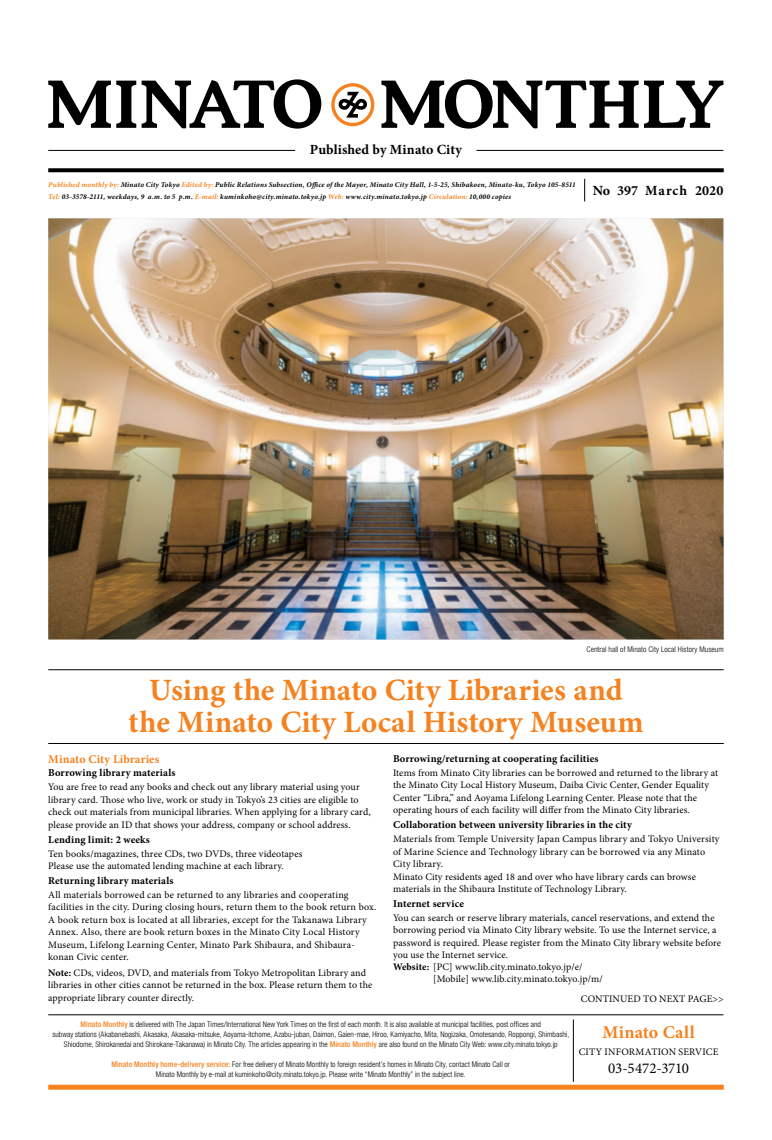
<style>
.page{position:relative;width:772px;height:1140px;background:#fff}
.page>*{position:absolute;margin:0;border:0;box-sizing:border-box;transform-origin:0 0}
.t1{font:700 31px/32px "Minion Pro";letter-spacing:.005em;color:#f5821f;text-align:center}
.t2{font:700 18px "Minion Pro";letter-spacing:.02em;color:#f5821f}
.t3{font:15px "Minion Pro";letter-spacing:-.01em;color:#000}
.t4{font:700 14px "Minion Pro";letter-spacing:.005em;color:#000}
.t5{font:700 12px "Minion Pro";letter-spacing:.01em;color:#f5821f}
.t6{font:700 10.5px "Minion Pro";letter-spacing:.015em;color:#000}
.t7{font:10px/12.5px "Minion Pro";letter-spacing:.01em;color:#000}
.t8{font:300 condensed 7.8px/10px "Helvetica Neue LT Std";letter-spacing:.005em;color:#000;text-align:center}
.t9{font:italic 700 7.3px/12px "Minion Pro";letter-spacing:.03em;color:#000}
.s1{color:#f5821f}
.s2{font-weight:700}
.s3{font-weight:500;color:#f5821f}
</style>
<div class="page">
<svg style="left:48px;top:79px;width:675px;height:50px"></svg>
<svg style="left:584px;top:179px;width:1px;height:22px"></svg>
<svg style="left:48px;top:168px;width:675px;height:4px;background:#111"></svg>
<hr style="left:48px;top:1014px;width:675px;height:1px;background:#000">
<div style="left:48px;top:1084px;width:675px;height:5px;background:#f5821f"></div>
<hr style="left:572px;top:1019px;width:1px;height:62px;background:#000">
<hr style="left:48px;top:150px;width:247px;height:1px;background:#000">
<hr style="left:476px;top:150px;width:246px;height:1px;background:#000">
<hr style="left:48px;top:669px;width:675px;height:1px;background:#000">
<hr style="left:48px;top:743px;width:675px;height:1px;background:#000">
<img style="left:48px;top:218px;width:675px;height:421px">
<h3 class="t4" style="left:310px;top:140px;width:153px">Published by Minato City</h3>
<p class="t9" style="left:48px;top:178px;width:528px"><span class="s1">Published monthly by:</span> Minato City Tokyo <span class="s1">Edited by:</span> Public Relations Subsection, Office of the Mayor, Minato City Hall, 1-5-25, Shibakoen, Minato-ku, Tokyo 105-8511<br><span class="s1">Tel:</span> 03-3578-2111, weekdays, 9 a.m. to 5 p.m. <span class="s1">E-mail:</span> kuminkoho@city.minato.tokyo.jp <span class="s1">Web:</span> www.city.minato.tokyo.jp <span class="s1">Circulation:</span> 10,000 copies</p>
<h3 class="t4" style="left:592px;top:181px;width:132px">No 397 March 2020</h3>
<p class="t8" style="left:586px;top:644px;width:139px">Central hall of Minato City Local History Museum</p>
<h1 class="t1" style="left:128px;top:673px;width:516px">Using the Minato City Libraries and the Minato City Local History Museum</h1>
<p class="t5" style="left:48px;top:750px;width:112px">Minato City Libraries</p>
<p class="t6" style="left:48px;top:765px;width:129px">Borrowing library materials</p>
<p class="t7" style="left:48px;top:781px;width:323px">You are free to read any books and check out any library material using your library card. Those who live, work or study in Tokyo’s 23 cities are eligible to check out materials from municipal libraries. When applying for a library card, please provide an ID that shows your address, company or school address.</p>
<p class="t6" style="left:48px;top:832px;width:103px">Lending limit: 2 weeks</p>
<p class="t7" style="left:48px;top:847px;width:255px">Ten books/magazines, three CDs, two DVDs, three videotapes<br>Please use the automated lending machine at each library.</p>
<p class="t6" style="left:48px;top:873px;width:127px">Returning library materials</p>
<p class="t7" style="left:48px;top:888px;width:329px">All materials borrowed can be returned to any libraries and cooperating facilities in the city. During closing hours, return them to the book return box.<br>A book return box is located at all libraries, except for the Takanawa Library Annex. Also, there are book return boxes in the Minato City Local History Museum, Lifelong Learning Center, Minato Park Shibaura, and Shibaura&shy;konan Civic center.</p>
<p class="t7" style="left:48px;top:966px;width:325px"><span class="s2">Note:</span> CDs, videos, DVD, and materials from Tokyo Metropolitan Library and libraries in other cities cannot be returned in the box. Please return them to the appropriate library counter directly.</p>
<p class="t6" style="left:393px;top:751px;width:207px">Borrowing/returning at cooperating facilities</p>
<p class="t7" style="left:393px;top:766px;width:326px">Items from Minato City libraries can be borrowed and returned to the library at the Minato City Local History Museum, Daiba Civic Center, Gender Equality Center “Libra,” and Aoyama Lifelong Learning Center. Please note that the operating hours of each facility will differ from the Minato City libraries.</p>
<p class="t6" style="left:393px;top:817px;width:240px">Collaboration between university libraries in the city</p>
<p class="t7" style="left:393px;top:832px;width:328px">Materials from Temple University Japan Campus library and Tokyo University of Marine Science and Technology library can be borrowed via any Minato City library.<br>Minato City residents aged 18 and over who have library cards can browse materials in the Shibaura Institute of Technology Library.</p>
<p class="t6" style="left:393px;top:896px;width:72px">Internet service</p>
<p class="t7" style="left:393px;top:911px;width:323px">You can search or reserve library materials, cancel reservations, and extend the</p>
<p class="t7" style="left:393px;top:924px;width:325px">borrowing period via Minato City library website. To use the Internet service, a</p>
<p class="t7" style="left:393px;top:936px;width:329px">password is required. Please register from the Minato City library website before</p>
<p class="t7" style="left:393px;top:949px;width:116px">you use the Internet service.</p>
<p class="t7" style="left:393px;top:961px;width:191px"><span class="s2">Website:</span> [PC] www.lib.city.minato.tokyo.jp/e/</p>
<p class="t7" style="left:433px;top:973px;width:171px">[Mobile] www.lib.city.minato.tokyo.jp/m/</p>
<p class="t7" style="left:580px;top:992px;width:144px">CONTINUED TO NEXT PAGE&gt;&gt;</p>
<p class="t8" style="left:52px;top:1019px;width:518px"><span class="s3">Minato Monthly</span> is delivered with The Japan Times/International New York Times on the first of each month. It is also available at municipal facilities, post offices and<br>subway stations (Akabanebashi, Akasaka, Akasaka-mitsuke, Aoyama-itchome, Azabu-juban, Daimon, Gaien-mae, Hiroo, Kamiyacho, Mita, Nogizaka, Omotesando, Roppongi, Shimbashi,<br>Shiodome, Shirokanedai and Shirokane-Takanawa) in Minato City. The articles appearing in the <span class="s3">Minato Monthly</span> are also found on the Minato City Web: www.city.minato.tokyo.jp</p>
<p class="t8" style="left:111px;top:1059px;width:400px"><span class="s3">Minato Monthly home-delivery service:</span> For free delivery of Minato Monthly to foreign resident’s homes in Minato City, contact Minato Call or<br>Minato Monthly by e-mail at kuminkoho@city.minato.tokyo.jp. Please write “Minato Monthly” in the subject line.</p>
<h2 class="t2" style="left:602px;top:1019px;width:94px">Minato Call</h2>
<p class="t7" style="left:578px;top:1045px;width:141px">CITY INFORMATION SERVICE</p>
<h3 class="t3" style="left:607px;top:1058px;width:82px">03-5472-3710</h3>
</div>
